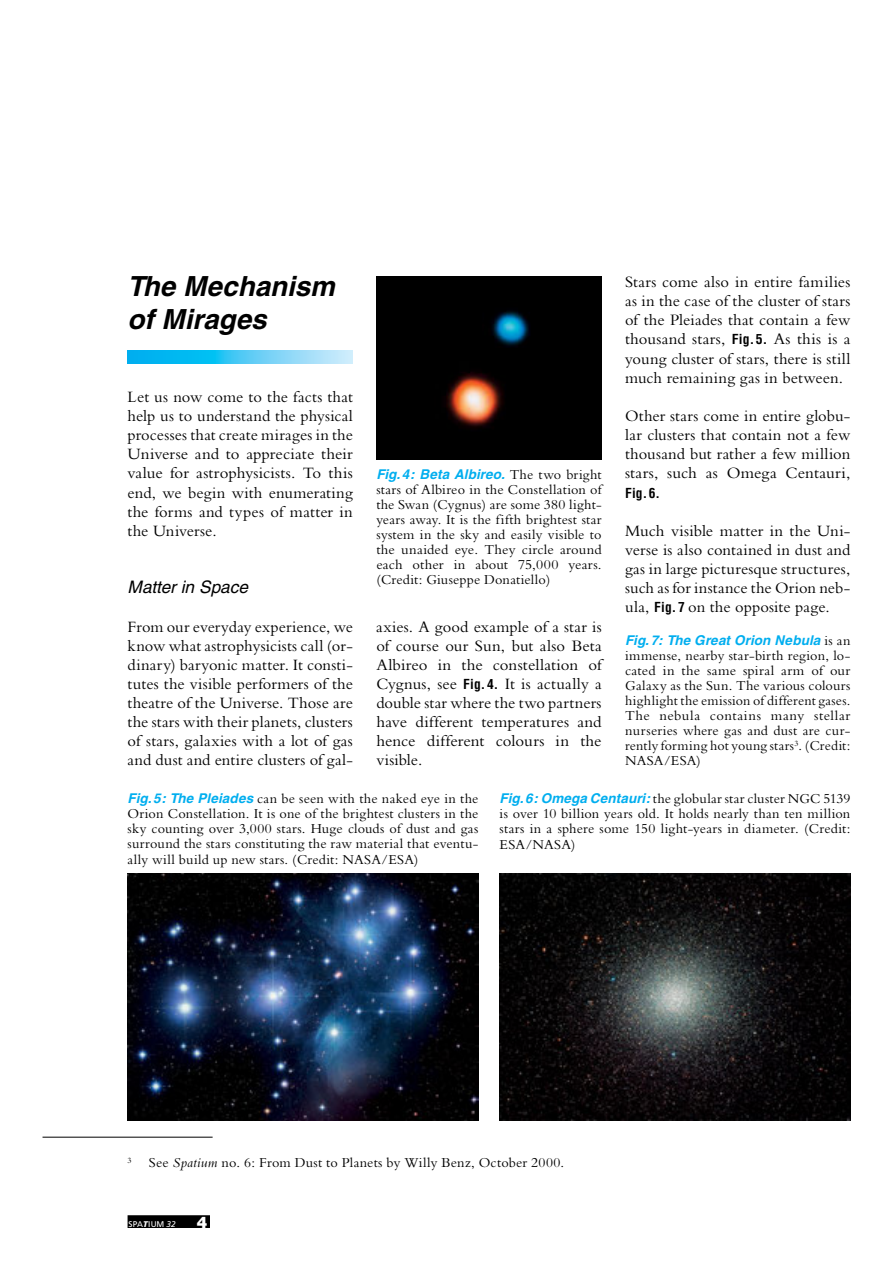
<style>
.page{position:relative;width:893px;height:1263px;background:#fff}
.page>*{position:absolute;margin:0;border:0;box-sizing:border-box;transform-origin:0 0}
.t1{font:italic 700 27.75px/33.8px "Helvetica";color:#000}
.t2{font:italic 17.25px "Helvetica";letter-spacing:-.005em;color:#000}
.t3{font:16.5px/19.2px "Bembo";letter-spacing:.005em;color:#000;text-align:justify}
.t4{font:900 15.75px "Helvetica";color:#fff}
.t5{font:14.25px/15px "Bembo";letter-spacing:.01em;color:#000;text-align:justify}
.t6{font:italic 700 13.5px "Helvetica";letter-spacing:.01em;color:#00aeef}
.t7{font:13.5px "Helv Cond Bol";color:#000}
.t8{font:8.25px "Frutiger";letter-spacing:-.005em;color:#fff}
.s1{font-family:"Bembo";font-weight:400;font-style:normal;font-size:14.25px;color:#000}
.s2{font-family:"Helv Cond Bol";font-size:13.5px}
.s3{font-family:"Helvetica";font-weight:700;font-style:italic;font-size:13.5px;color:#00aeef}
.s4{font-style:italic}
.s5{font-weight:900;font-style:italic}
</style>
<div class="page">
<div style="left:128px;top:1215px;width:82px;height:13px;background:#000"></div>
<svg style="left:128px;top:351px;width:225px;height:13px;background:#4fcaf5"></svg>
<img style="left:376px;top:276px;width:226px;height:183px">
<img style="left:128px;top:873px;width:350px;height:247px">
<hr style="left:43px;top:1137px;width:170px;height:1px;background:#000">
<img style="left:500px;top:873px;width:350px;height:247px">
<h1 class="t1" style="left:128px;top:269px;width:209px">The Mechanism of Mirages</h1>
<p class="t3" style="left:128px;top:387px;width:227px">Let us now come to the facts that help us to understand the physical processes that create mirages in the Universe and to appreciate their value for astrophysicists. To this end, we begin with enumerating the forms and types of matter in the Universe.</p>
<p class="t6" style="left:376px;top:466px;width:227px">Fig.4: Beta Albireo. <span class="s1">The two bright</span></p>
<p class="t5" style="left:376px;top:482px;width:227px">stars of Albireo in the Constellation of the Swan (Cygnus) are some 380 light&shy;years away. It is the fifth brightest star system in the sky and easily visible to the unaided eye. They circle around each other in about 75,000 years. (Credit: Giuseppe Donatiello)</p>
<p class="t2" style="left:128px;top:577px;width:122px">Matter in Space</p>
<p class="t3" style="left:128px;top:616px;width:227px">From our everyday experience, we know what astrophysicists call (or&shy;dinary) baryonic matter. It consti&shy;tutes the visible performers of the theatre of the Universe. Those are the stars with their planets, clusters of stars, galaxies with a lot of gas and dust and entire clusters of gal-</p>
<p class="t3" style="left:376px;top:616px;width:227px">axies. A good example of a star is of course our Sun, but also Beta Albireo in the constellation of Cygnus, see <span class="s2">Fig. 4.</span> It is actually a double star where the two partners have different temperatures and hence different colours in the visible.</p>
<p class="t3" style="left:625px;top:272px;width:227px">Stars come also in entire families as in the case of the cluster of stars of the Pleiades that contain a few thousand stars, <span class="s2">Fig.5.</span> As this is a young cluster of stars, there is still much remaining gas in between.</p>
<p class="t3" style="left:625px;top:406px;width:227px">Other stars come in entire globu&shy;lar clusters that contain not a few thousand but rather a few million stars, such as Omega Centauri,</p>
<p class="t7" style="left:625px;top:484px;width:37px">Fig. 6.</p>
<p class="t3" style="left:625px;top:521px;width:227px">Much visible matter in the Uni&shy;verse is also contained in dust and gas in large picturesque structures, such as for instance the Orion neb&shy;ula, <span class="s2">Fig. 7</span> on the opposite page.</p>
<p class="t6" style="left:625px;top:632px;width:227px">Fig.7: The Great Orion Nebula <span class="s1">is an</span></p>
<p class="t5" style="left:625px;top:648px;width:227px">immense, nearby star-birth region, lo&shy;cated in the same spiral arm of our Galaxy as the Sun. The various colours highlight the emission of different gases.<br>The nebula contains many stellar nurseries where gas and dust are cur&shy;rently forming hot young stars<sup>3</sup>. (Credit:<br>NASA/ESA)</p>
<p class="t5" style="left:128px;top:791px;width:352px"><span class="s3">Fig.5: The Pleiades</span> can be seen with the naked eye in the Orion Constellation. It is one of the brightest clusters in the sky counting over 3,000 stars. Huge clouds of dust and gas surround the stars constituting the raw material that eventu&shy;ally will build up new stars. (Credit: NASA/ESA)</p>
<p class="t5" style="left:500px;top:791px;width:352px"><span class="s3">Fig.6: Omega Centauri:</span> the globular star cluster NGC 5139 is over 10 billion years old. It holds nearly than ten million stars in a sphere some 150 light-years in diameter. (Credit:<br>ESA/NASA)</p>
<p class="t5" style="left:128px;top:1155px;width:438px"><sup>3</sup> See <span class="s4">Spatium</span> no. 6: From Dust to Planets by Willy Benz, October 2000.</p>
<p class="t8" style="left:129px;top:1219px;width:49px">SPA<span class="s5">T</span>IUM <span class="s4">32</span></p>
<p class="t4" style="left:197px;top:1212px;width:12px">4</p>
</div>
